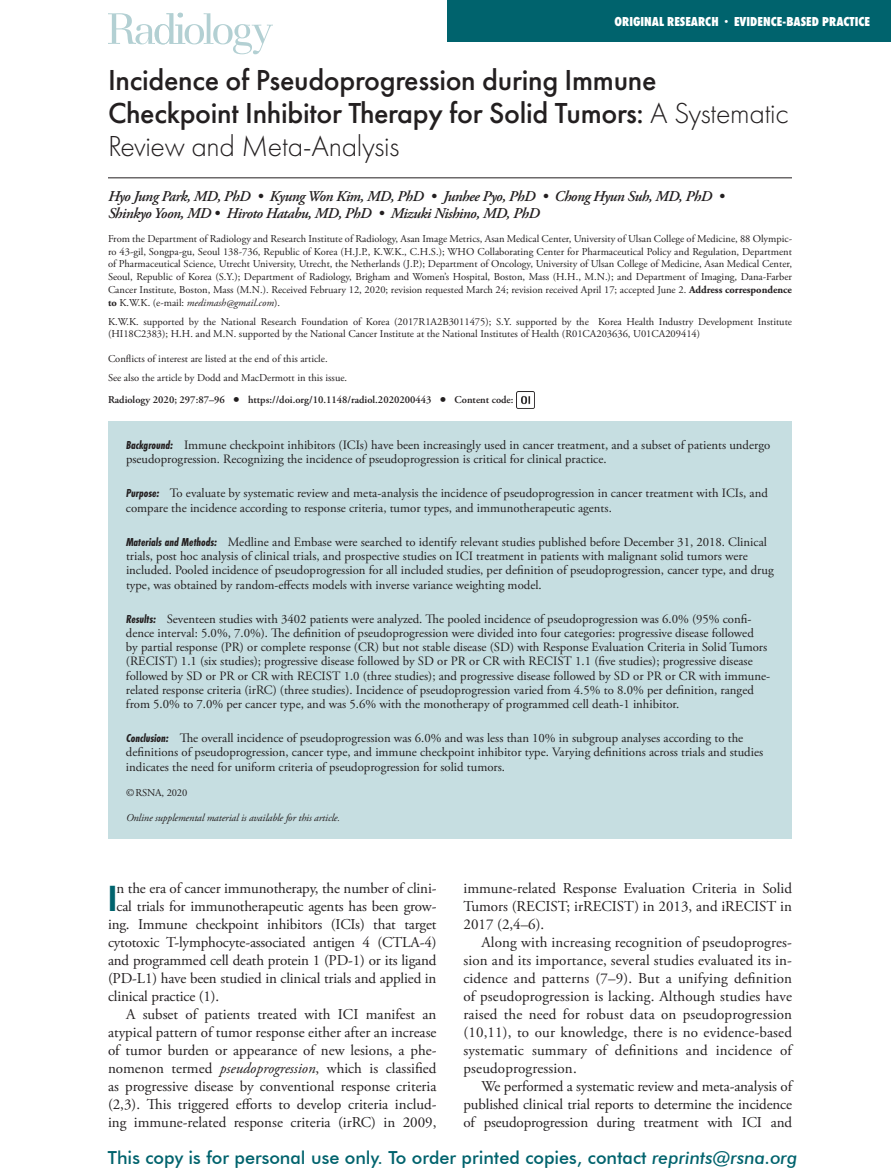
<style>
.page{position:relative;width:891px;height:1175px;background:#fff}
.page>*{position:absolute;margin:0;border:0;box-sizing:border-box;transform-origin:0 0}
.t1{font:700 37.8px "Futura PT Cond";color:#00636d}
.t2{font:500 30px/33px "Futura PT";letter-spacing:-.01em;color:#231f20}
.t3{font:500 18px "Futura BT";color:#00636d}
.t4{font:15px/18px "Adobe Garamond Pro";color:#231f20;text-align:justify}
.t5{font:italic 600 15px/16.5px "Adobe Garamond Pro";letter-spacing:-.03em;color:#231f20}
.t6{font:800 13.5px "Futura PT Cond";color:#fff}
.t7{font:12.75px/14.2px "Adobe Garamond Pro";color:#231f20}
.t8{font:10.5px/12.8px "Adobe Garamond Pro";color:#231f20}
.t9{font:600 10.5px "Adobe Garamond Pro";color:#231f20}
.t10{font:italic 10.5px "Adobe Garamond Pro";letter-spacing:-.01em;color:#231f20}
.s1{font-size:10.5px}
.s2{font-weight:300}
.s3{font-weight:700}
.s4{font-style:italic}
.s5{font-size:16.5px}
.s6{font-family:"Futura PT Cond";font-weight:700;font-style:italic;font-size:12px}
</style>
<div class="page">
<div style="left:447px;top:0;width:444px;height:42px;background:#00636d"></div>
<hr style="left:108px;top:177px;width:684px;height:1px;background:#231f20">
<img style="left:516px;top:392px;width:18px;height:16px">
<div style="left:108px;top:422px;width:684px;height:417px;background:#c6dee1"></div>
<svg style="left:108px;top:13px;width:165px;height:41px"></svg>
<p class="t6" style="left:615px;top:14px;width:257px">ORIGINAL RESEARCH <span class="s1">•</span> EVIDENCE-BASED PRACTICE</p>
<h2 class="t2" style="left:108px;top:64px;width:682px">Incidence of Pseudoprogression during Immune<br>Checkpoint Inhibitor Therapy for Solid Tumors: <span class="s2">A Systematic<br>Review and Meta-Analysis</span></h2>
<p class="t5" style="left:108px;top:189px;width:618px">Hyo Jung Park, MD, PhD • Kyung Won Kim, MD, PhD • Junhee Pyo, PhD • Chong Hyun Suh, MD, PhD •<br>Shinkyo Yoon, MD • Hiroto Hatabu, MD, PhD • Mizuki Nishino, MD, PhD</p>
<p class="t8" style="left:108px;top:233px;width:686px;text-align:justify">From the Department of Radiology and Research Institute of Radiology, Asan Image Metrics, Asan Medical Center, University of Ulsan College of Medicine, 88 Olympic&shy;ro 43-gil, Songpa-gu, Seoul 138-736, Republic of Korea (H.J.P., K.W.K., C.H.S.); WHO Collaborating Center for Pharmaceutical Policy and Regulation, Department of Pharmaceutical Science, Utrecht University, Utrecht, the Netherlands (J.P.); Department of Oncology, University of Ulsan College of Medicine, Asan Medical Center, Seoul, Republic of Korea (S.Y.); Department of Radiology, Brigham and Women’s Hospital, Boston, Mass (H.H., M.N.); and Department of Imaging, Dana-Farber Cancer Institute, Boston, Mass (M.N.). Received February 12, 2020; revision requested March 24; revision received April 17; accepted June 2. <span class="s3">Address correspondence to</span> K.W.K. (e-mail: <span class="s4">medimash@gmail.com</span>).</p>
<p class="t8" style="left:108px;top:315px;width:686px">K.W.K. supported by the National Research Foundation of Korea (2017R1A2B3011475); S.Y. supported by the Korea Health Industry Development Institute (HI18C2383); H.H. and M.N. supported by the National Cancer Institute at the National Institutes of Health (R01CA203636, U01CA209414)</p>
<p class="t8" style="left:108px;top:350px;width:241px;line-height:18.8px">Conflicts of interest are listed at the end of this article.<br>See also the article by Dodd and MacDermott in this issue.</p>
<p class="t9" style="left:108px;top:394px;width:407px">Radiology 2020; 297:87–96 <span class="s5">•</span> https://doi.org/10.1148/radiol.2020200443 <span class="s5">•</span> Content code:</p>
<p class="t7" style="left:126px;top:438px;width:646px"><span class="s6">Background:</span> Immune checkpoint inhibitors (ICIs) have been increasingly used in cancer treatment, and a subset of patients undergo pseudoprogression. Recognizing the incidence of pseudoprogression is critical for clinical practice.</p>
<p class="t7" style="left:126px;top:486px;width:643px"><span class="s6">Purpose:</span> To evaluate by systematic review and meta-analysis the incidence of pseudoprogression in cancer treatment with ICIs, and compare the incidence according to response criteria, tumor types, and immunotherapeutic agents.</p>
<p class="t7" style="left:126px;top:535px;width:649px"><span class="s6">Materials and Methods:</span> Medline and Embase were searched to identify relevant studies published before December 31, 2018. Clinical trials, post hoc analysis of clinical trials, and prospective studies on ICI treatment in patients with malignant solid tumors were included. Pooled incidence of pseudoprogression for all included studies, per definition of pseudoprogression, cancer type, and drug type, was obtained by random-effects models with inverse variance weighting model.</p>
<p class="t7" style="left:126px;top:612px;width:646px"><span class="s6">Results:</span> Seventeen studies with 3402 patients were analyzed. The pooled incidence of pseudoprogression was 6.0% (95% confi&shy;dence interval: 5.0%, 7.0%). The definition of pseudoprogression were divided into four categories: progressive disease followed<br>by partial response (PR) or complete response (CR) but not stable disease (SD) with Response Evaluation Criteria in Solid Tumors (RECIST) 1.1 (six studies); progressive disease followed by SD or PR or CR with RECIST 1.1 (five studies); progressive disease followed by SD or PR or CR with RECIST 1.0 (three studies); and progressive disease followed by SD or PR or CR with immune&shy;related response criteria (irRC) (three studies). Incidence of pseudoprogression varied from 4.5% to 8.0% per definition, ranged from 5.0% to 7.0% per cancer type, and was 5.6% with the monotherapy of programmed cell death-1 inhibitor.</p>
<p class="t7" style="left:126px;top:731px;width:639px"><span class="s6">Conclusion:</span> The overall incidence of pseudoprogression was 6.0% and was less than 10% in subgroup analyses according to the definitions of pseudoprogression, cancer type, and immune checkpoint inhibitor type. Varying definitions across trials and studies indicates the need for uniform criteria of pseudoprogression for solid tumors.</p>
<p class="t8" style="left:126px;top:786px;width:63px">©RSNA, 2020</p>
<p class="t10" style="left:126px;top:811px;width:216px">Online supplemental material is available for this article.</p>
<h1 class="t1" style="left:108px;top:877px;width:10px">I</h1>
<p class="t4" style="left:117px;top:880px;width:321px">n the era of cancer immunotherapy, the number of clini-</p>
<p class="t4" style="left:117px;top:898px;width:321px">cal trials for immunotherapeutic agents has been grow-</p>
<p class="t4" style="left:108px;top:916px;width:330px">ing. Immune checkpoint inhibitors (ICIs) that target</p>
<p class="t4" style="left:108px;top:934px;width:330px">cytotoxic T-lymphocyte-associated antigen 4 (CTLA-4)</p>
<p class="t4" style="left:108px;top:952px;width:330px">and programmed cell death protein 1 (PD-1) or its ligand</p>
<p class="t4" style="left:108px;top:970px;width:330px">(PD-L1) have been studied in clinical trials and applied in</p>
<p class="t4" style="left:108px;top:988px;width:113px">clinical practice (1).</p>
<p class="t4" style="left:126px;top:1006px;width:312px">A subset of patients treated with ICI manifest an</p>
<p class="t4" style="left:108px;top:1024px;width:330px">atypical pattern of tumor response either after an increase</p>
<p class="t4" style="left:108px;top:1042px;width:330px">of tumor burden or appearance of new lesions, a phe-</p>
<p class="t4" style="left:108px;top:1060px;width:330px">nomenon termed <span class="s4">pseudoprogression</span>, which is classified</p>
<p class="t4" style="left:108px;top:1078px;width:330px">as progressive disease by conventional response criteria</p>
<p class="t4" style="left:108px;top:1096px;width:330px">(2,3). This triggered efforts to develop criteria includ-</p>
<p class="t4" style="left:108px;top:1114px;width:330px">ing immune-related response criteria (irRC) in 2009,</p>
<p class="t4" style="left:464px;top:880px;width:330px">immune-related Response Evaluation Criteria in Solid Tumors (RECIST; irRECIST) in 2013, and iRECIST in 2017 (2,4–6).</p>
<p class="t4" style="left:464px;top:934px;width:330px;text-indent:18px">Along with increasing recognition of pseudoprogres&shy;sion and its importance, several studies evaluated its in&shy;cidence and patterns (7–9). But a unifying definition of pseudoprogression is lacking. Although studies have raised the need for robust data on pseudoprogression (10,11), to our knowledge, there is no evidence-based systematic summary of definitions and incidence of pseudoprogression.</p>
<p class="t4" style="left:464px;top:1078px;width:330px;text-indent:18px">We performed a systematic review and meta-analysis of published clinical trial reports to determine the incidence of pseudoprogression during treatment with ICI and</p>
<h3 class="t3" style="left:108px;top:1146px;width:691px">This copy is for personal use only. To order printed copies, contact <span class="s4">reprints@rsna.org</span></h3>
</div>
